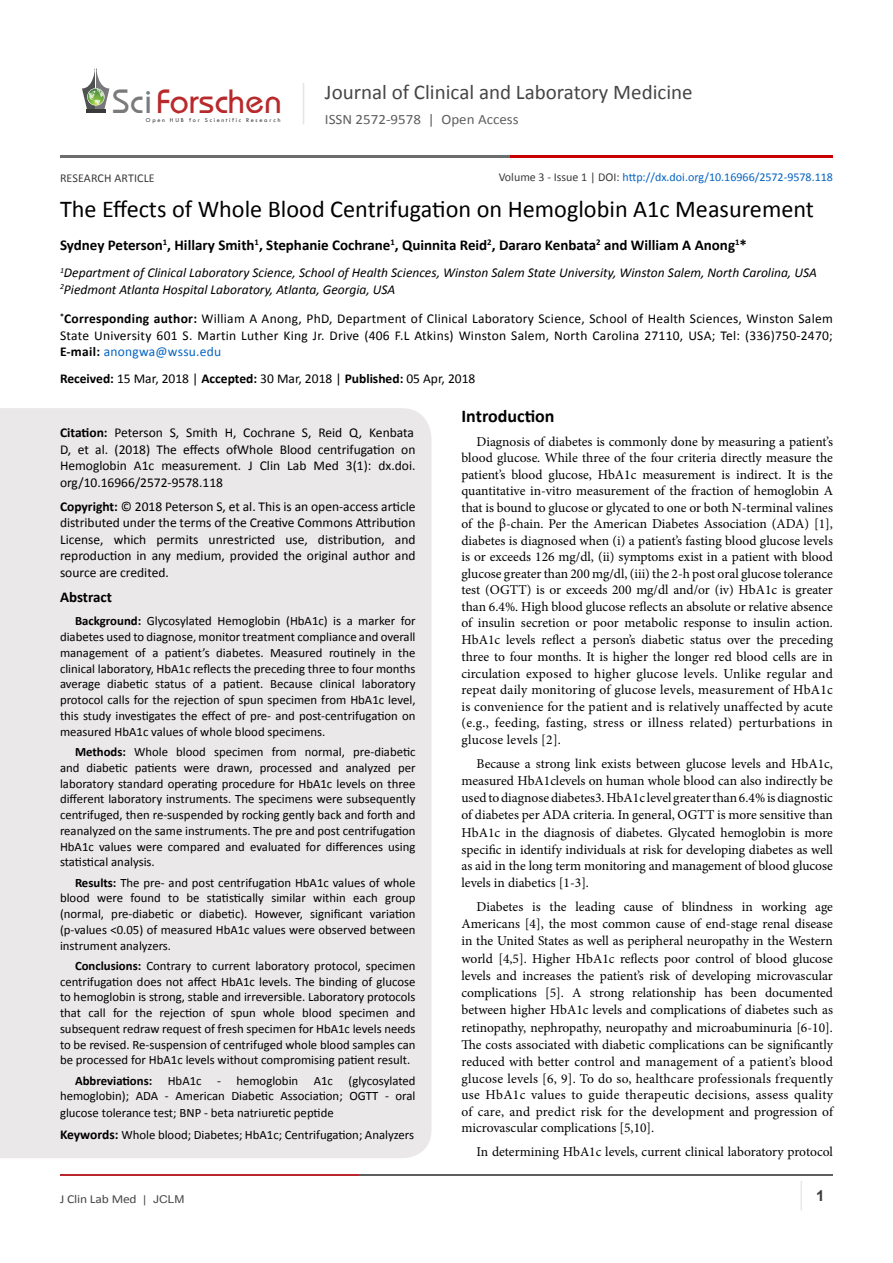
<style>
.page{position:relative;width:893px;height:1263px;background:#fff}
.page>*{position:absolute;margin:0;border:0;box-sizing:border-box;transform-origin:0 0}
.t1{font:35.1px "Opal";color:#b8292c}
.t2{font:24.15px "Calibri";color:#000}
.t3{font:21px "Calibri";color:#474646}
.t4{font:700 18px "Calibri";color:#000}
.t5{font:700 15px "Calibri";color:#000}
.t6{font:700 15px "Arial";color:#3c3a3b}
.t7{font:14.25px "Calibri";color:#605f5f;scale:1.05 1}
.t8{font:13.5px/16.5px "Minion Pro";color:#000;text-align:justify}
.t9{font:13.5px/16.5px "Calibri";color:#000;text-align:justify}
.t10{font:italic 13.5px "Calibri";color:#000}
.t11{font:12.75px/15.8px "Calibri";color:#000;text-align:justify}
.t12{font:12.15px "Calibri";letter-spacing:-.01em;color:#474646;scale:1.11 1}
.t13{font:12px "Calibri";color:#0563c1}
.t14{font:12px "Calibri";letter-spacing:.01em;color:#3c3a3b}
.t15{font:6.15px "Tw Cen";letter-spacing:.28em;color:#3a3a3a}
.s1{color:#7a7a7b}
.s2{color:#3c3a3b}
.s3{font-weight:700}
.s4{color:#0563c1}
.s5{font-weight:700;font-size:13.5px}
.s6{font-family:"Arial";font-size:10.8px}
</style>
<div class="page">
<hr style="left:86px;top:109px;width:19px;height:4px;background:#3a3a3a">
<svg style="left:82px;top:68px;width:27px;height:41px"></svg>
<hr style="left:303px;top:83px;width:1px;height:41px;background:#e4e5e9">
<hr style="left:800px;top:1181px;width:2px;height:29px;background:#eae8e8">
<hr style="left:60px;top:1174px;width:300px;height:2px;background:#b9282c">
<hr style="left:359px;top:1174px;width:474px;height:2px;background:#5d5e60">
<hr style="left:60px;top:155px;width:535px;height:2px;background:#6e6d6d">
<hr style="left:511px;top:155px;width:322px;height:2px;background:#ca0000">
<div style="left:0;top:408px;width:431px;height:750px;background:#eae8e8"></div>
<p class="t1" style="left:113px;top:80px;width:171px"><span class="s1">Sci</span>Forschen</p>
<p class="t15" style="left:146px;top:116px;width:136px">Open HUB for Scientific Research</p>
<h3 class="t3" style="left:325px;top:78px;width:369px">Journal of Clinical and Laboratory Medicine</h3>
<p class="t7" style="left:325px;top:111px;width:186px">ISSN 2572-9578 | Open Access</p>
<p class="t13" style="left:499px;top:170px;width:336px"><span class="s2">Volume 3 - Issue 1 | DOI:</span> http://dx.doi.org/10.16966/2572-9578.118</p>
<p class="t14" style="left:60px;top:171px;width:96px">RESEARCH ARTICLE</p>
<p class="t2" style="left:60px;top:194px;width:756px">The Effects of Whole Blood Centrifugation on Hemoglobin A1c Measurement</p>
<p class="t5" style="left:60px;top:236px;width:688px">Sydney Peterson<sup>1</sup>, Hillary Smith<sup>1</sup>, Stephanie Cochrane<sup>1</sup>, Quinnita Reid<sup>2</sup>, Dararo Kenbata<sup>2</sup> and William A Anong<sup>1</sup>*</p>
<p class="t10" style="left:60px;top:264px;width:758px"><sup>1</sup>Department of Clinical Laboratory Science, School of Health Sciences, Winston Salem State University, Winston Salem, North Carolina, USA</p>
<p class="t10" style="left:60px;top:280px;width:337px"><sup>2</sup>Piedmont Atlanta Hospital Laboratory, Atlanta, Georgia, USA</p>
<p class="t9" style="left:60px;top:310px;width:774px"><sup>*</sup><span class="s3">Corresponding author:</span> William A Anong, PhD, Department of Clinical Laboratory Science, School of Health Sciences, Winston Salem State University 601 S. Martin Luther King Jr. Drive (406 F.L Atkins) Winston Salem, North Carolina 27110, USA; Tel: (336)750-2470; <span class="s3">E-mail:</span> <span class="s4">anongwa@wssu.edu</span></p>
<p class="t9" style="left:60px;top:370px;width:417px"><span class="s3">Received:</span> 15 Mar, 2018 | <span class="s3">Accepted:</span> 30 Mar, 2018 | <span class="s3">Published:</span> 05 Apr, 2018</p>
<p class="t9" style="left:60px;top:424px;width:357px"><span class="s3">Citation:</span> Peterson S, Smith H, Cochrane S, Reid Q, Kenbata D, et al. (2018) The effects ofWhole Blood centrifugation on Hemoglobin A1c measurement. J Clin Lab Med 3(1): dx.doi. org/10.16966/2572-9578.118</p>
<p class="t9" style="left:60px;top:498px;width:357px"><span class="s3">Copyright:</span> © 2018 Peterson S, et al. This is an open-access article distributed under the terms of the Creative Commons Attribution License, which permits unrestricted use, distribution, and reproduction in any medium, provided the original author and source are credited.</p>
<p class="t5" style="left:60px;top:588px;width:53px">Abstract</p>
<p class="t11" style="left:60px;top:613px;width:357px;text-indent:15px"><span class="s3">Background:</span> Glycosylated Hemoglobin (HbA1c) is a marker for diabetes used to diagnose, monitor treatment compliance and overall management of a patient’s diabetes. Measured routinely in the clinical laboratory, HbA1c reflects the preceding three to four months average diabetic status of a patient. Because clinical laboratory protocol calls for the rejection of spun specimen from HbA1c level, this study investigates the effect of pre- and post-centrifugation on measured HbA1c values of whole blood specimens.</p>
<p class="t11" style="left:60px;top:744px;width:357px;text-indent:15px"><span class="s3">Methods:</span> Whole blood specimen from normal, pre-diabetic and diabetic patients were drawn, processed and analyzed per laboratory standard operating procedure for HbA1c levels on three different laboratory instruments. The specimens were subsequently centrifuged, then re-suspended by rocking gently back and forth and reanalyzed on the same instruments. The pre and post centrifugation HbA1c values were compared and evaluated for differences using statistical analysis.</p>
<p class="t11" style="left:60px;top:874px;width:357px;text-indent:15px"><span class="s3">Results:</span> The pre- and post centrifugation HbA1c values of whole blood were found to be statistically similar within each group (normal, pre-diabetic or diabetic). However, significant variation (p-values &lt;0.05) of measured HbA1c values were observed between instrument analyzers.</p>
<p class="t11" style="left:60px;top:958px;width:357px;text-indent:15px"><span class="s3">Conclusions:</span> Contrary to current laboratory protocol, specimen centrifugation does not affect HbA1c levels. The binding of glucose to hemoglobin is strong, stable and irreversible. Laboratory protocols that call for the rejection of spun whole blood specimen and subsequent redraw request of fresh specimen for HbA1c levels needs to be revised. Re-suspension of centrifuged whole blood samples can be processed for HbA1c levels without compromising patient result.</p>
<p class="t11" style="left:60px;top:1072px;width:357px;line-height:16.2px;text-indent:15px"><span class="s3">Abbreviations:</span> HbA1c - hemoglobin A1c (glycosylated hemoglobin); ADA - American Diabetic Association; OGTT - oral glucose tolerance test; BNP - beta natriuretic peptide</p>
<p class="t11" style="left:60px;top:1127px;width:355px"><span class="s5">Keywords:</span> Whole blood; Diabetes; HbA1c; Centrifugation; Analyzers</p>
<p class="t4" style="left:461px;top:404px;width:95px">Introduction</p>
<p class="t8" style="left:461px;top:433px;width:373px;text-indent:15px">Diagnosis of diabetes is commonly done by measuring a patient’s blood glucose. While three of the four criteria directly measure the patient’s blood glucose, HbA1c measurement is indirect. It is the quantitative in-vitro measurement of the fraction of hemoglobin A that is bound to glucose or glycated to one or both N-terminal valines of the β-chain. Per the American Diabetes Association (ADA) [1], diabetes is diagnosed when (i) a patient’s fasting blood glucose levels is or exceeds 126 mg/dl, (ii) symptoms exist in a patient with blood glucose greater than 200 mg/dl, (iii) the 2-h post oral glucose tolerance test (OGTT) is or exceeds 200 mg/dl and/or (iv) HbA1c is greater than 6.4%. High blood glucose reflects an absolute or relative absence of insulin secretion or poor metabolic response to insulin action.<br>HbA1c levels reflect a person’s diabetic status over the preceding three to four months. It is higher the longer red blood cells are in circulation exposed to higher glucose levels. Unlike regular and repeat daily monitoring of glucose levels, measurement of HbA1c is convenience for the patient and is relatively unaffected by acute (e.g., feeding, fasting, stress or illness related) perturbations in glucose levels [2].</p>
<p class="t8" style="left:461px;top:755px;width:373px;line-height:17.1px;text-indent:15px">Because a strong link exists between glucose levels and HbA1c, measured HbA1clevels on human whole blood can also indirectly be used to diagnose diabetes3. HbA1c level greater than 6.4% is diagnostic of diabetes per ADA criteria. In general, OGTT is more sensitive than HbA1c in the diagnosis of diabetes. Glycated hemoglobin is more specific in identify individuals at risk for developing diabetes as well as aid in the long term monitoring and management of blood glucose levels in diabetics [1-3].</p>
<p class="t8" style="left:461px;top:898px;width:373px;line-height:17px;text-indent:15px">Diabetes is the leading cause of blindness in working age Americans [4], the most common cause of end-stage renal disease in the United States as well as peripheral neuropathy in the Western world [4,5]. Higher HbA1c reflects poor control of blood glucose levels and increases the patient’s risk of developing microvascular complications [5]. A strong relationship has been documented between higher HbA1c levels and complications of diabetes such as retinopathy, nephropathy, neuropathy and microabuminuria [6-10].<br>The costs associated with diabetic complications can be significantly reduced with better control and management of a patient’s blood glucose levels [6, 9]. To do so, healthcare professionals frequently use HbA1c values to guide therapeutic decisions, assess quality of care, and predict risk for the development and progression of microvascular complications [5,10].</p>
<p class="t8" style="left:476px;top:1143px;width:358px">In determining HbA1c levels, current clinical laboratory protocol</p>
<p class="t12" style="left:60px;top:1191px;width:114px">J Clin Lab Med <span class="s6">| JCLM</span></p>
<p class="t6" style="left:816px;top:1186px;width:10px">1</p>
</div>
